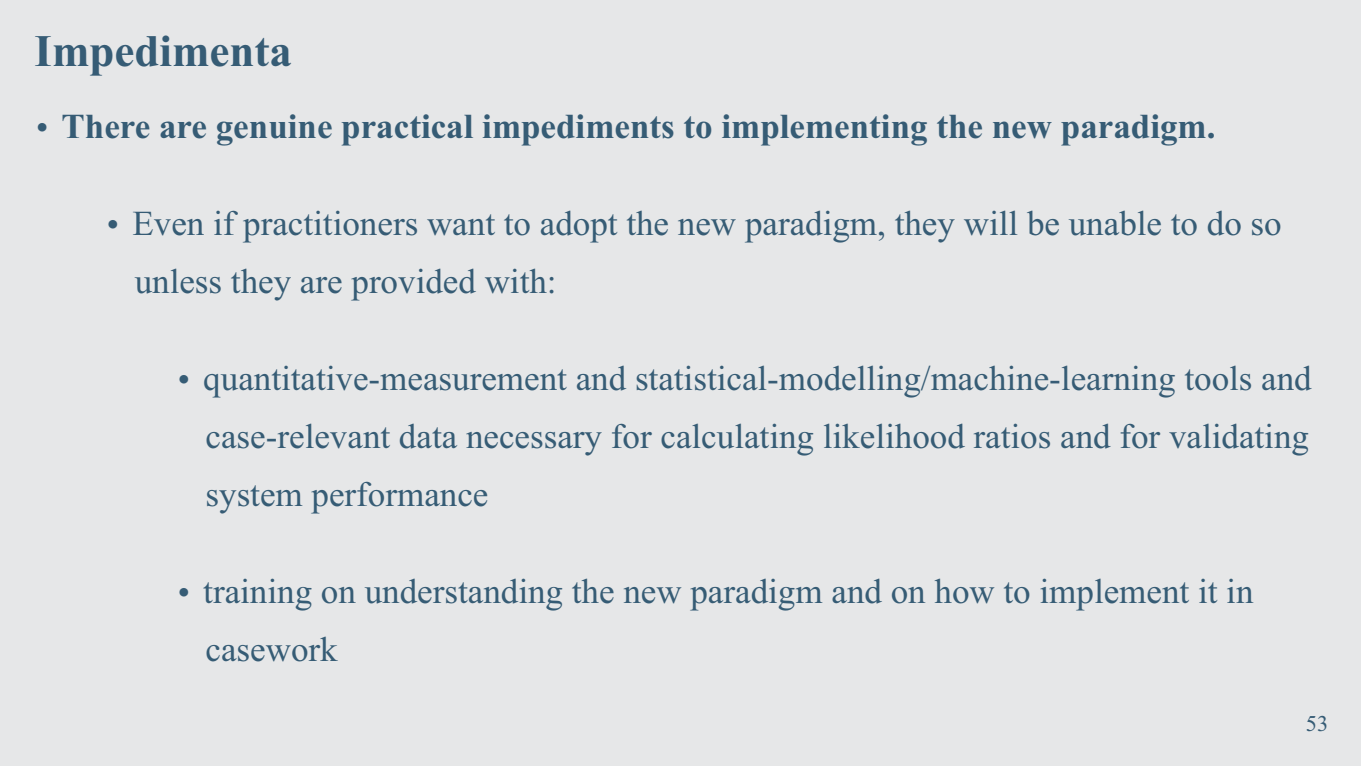
<style>
.page{position:relative;width:1361px;height:766px;background:#fff}
.page>*{position:absolute;margin:0;border:0;box-sizing:border-box;transform-origin:0 0}
.t1{font:700 45px "Times New Roman";color:#365c75}
.t2{font:35px/58.1px "Times New Roman";color:#365c75}
.t3{font:700 35px "Times New Roman";color:#365c75}
.t4{font:22.5px "Times New Roman";color:#365c75}
</style>
<div class="page">
<div style="left:0;top:0;width:1361px;height:765px;background:#e6e7e8"></div>
<p class="t1" style="left:35px;top:35px;width:259px">Impedimenta</p>
<p class="t3" style="left:62px;top:114px;width:1155px">There are genuine practical impediments to implementing the new paradigm.</p>
<p class="t2" style="left:132px;top:197px;width:1151px">Even if practitioners want to adopt the new paradigm, they will be unable to do so unless they are provided with:</p>
<p class="t2" style="left:203px;top:352px;width:1110px;text-align:justify">quantitative-measurement and statistical-modelling/machine-learning tools and case-relevant data necessary for calculating likelihood ratios and for validating system performance</p>
<p class="t2" style="left:203px;top:565px;width:1051px">training on understanding the new paradigm and on how to implement it in casework</p>
<p class="t4" style="left:1305px;top:714px;width:24px">53</p>
</div>
